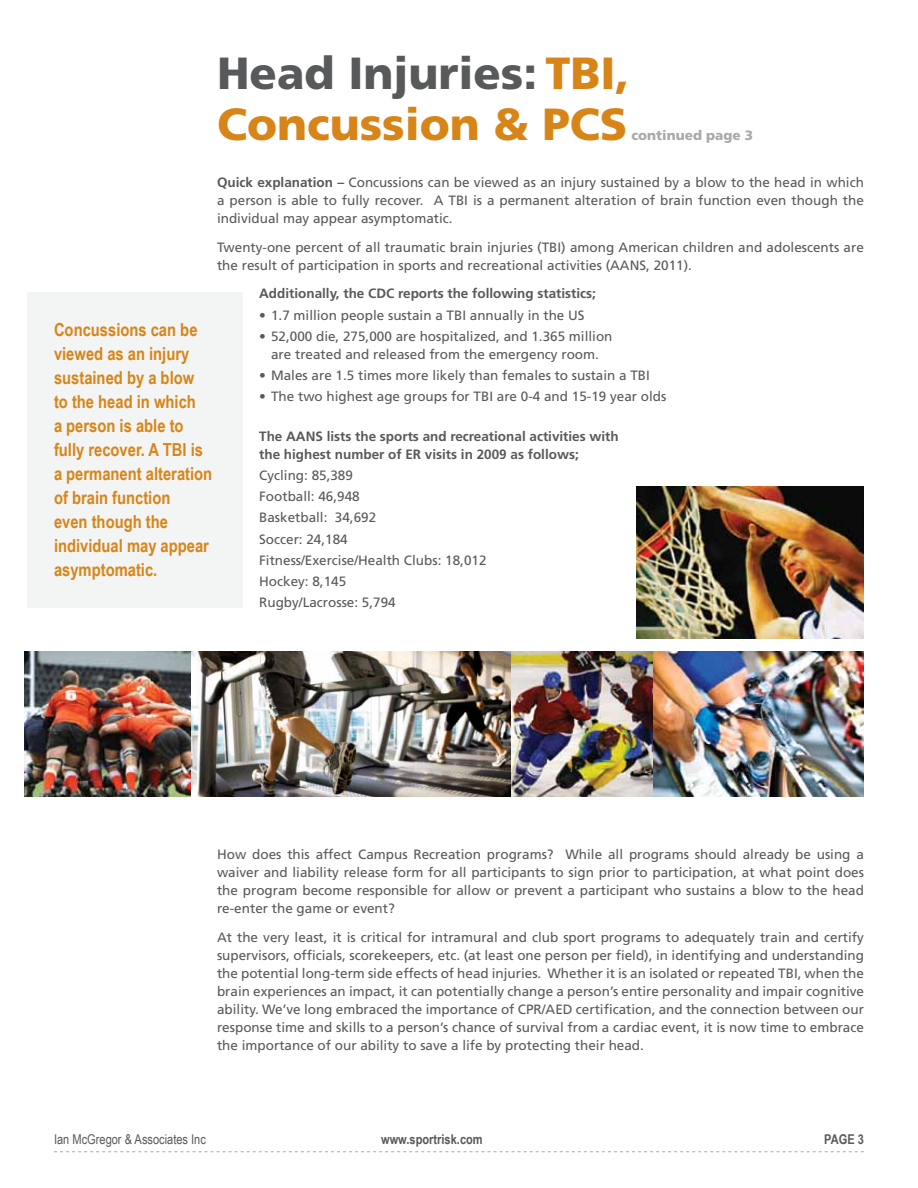
<style>
.page{position:relative;width:918px;height:1188px;background:#fff}
.page>*{position:absolute;margin:0;border:0;box-sizing:border-box;transform-origin:0 0}
.t1{font:900 45px/51px "Frutiger";color:#d78518}
.t2{font:700 18px/24px "Arial Narrow";color:#d78518}
.t3{font:13.5px/18px "Frutiger";color:#58595b;text-align:justify}
.t4{font:700 13.5px/18px "Frutiger";color:#58595b}
.t5{font:13.5px "Arial Narrow";color:#58595b}
.t6{font:700 13.5px "Arial Narrow";color:#58595b}
.t7{font:900 13.5px "Frutiger";color:#a7a9ac}
.s1{color:#58595b}
.s2{font-weight:700}
</style>
<div class="page">
<div style="left:27px;top:292px;width:216px;height:316px;background:#f3f4f4"></div>
<img style="left:25px;top:651px;width:428px;height:145px">
<img style="left:453px;top:651px;width:200px;height:145px">
<svg style="left:54px;top:1151px;width:810px;height:1px"></svg>
<img style="left:653px;top:651px;width:211px;height:145px">
<img style="left:636px;top:486px;width:228px;height:153px">
<h1 class="t1" style="left:217px;top:47px;width:414px"><span class="s1">Head Injuries:</span> TBI,<br>Concussion &amp; PCS</h1>
<p class="t7" style="left:632px;top:127px;width:123px">continued page 3</p>
<p class="t3" style="left:217px;top:173px;width:648px"><span class="s2">Quick explanation –</span> Concussions can be viewed as an injury sustained by a blow to the head in which a person is able to fully recover. A TBI is a permanent alteration of brain function even though the individual may appear asymptomatic.</p>
<p class="t3" style="left:217px;top:238px;width:648px">Twenty-one percent of all traumatic brain injuries (TBI) among American children and adolescents are the result of participation in sports and recreational activities (AANS, 2011).</p>
<p class="t4" style="left:259px;top:285px;width:338px">Additionally, the CDC reports the following statistics;</p>
<p class="t3" style="left:259px;top:306px;width:327px">• 1.7 million people sustain a TBI annually in the US</p>
<p class="t3" style="left:259px;top:327px;width:355px;text-align:center">• 52,000 die, 275,000 are hospitalized, and 1.365 million are treated and released from the emergency room.</p>
<p class="t3" style="left:259px;top:366px;width:392px">• Males are 1.5 times more likely than females to sustain a TBI</p>
<p class="t3" style="left:259px;top:388px;width:409px">• The two highest age groups for TBI are 0-4 and 15-19 year olds</p>
<p class="t4" style="left:259px;top:427px;width:361px">The AANS lists the sports and recreational activities with the highest number of ER visits in 2009 as follows;</p>
<p class="t3" style="left:259px;top:464px;width:229px;line-height:21.3px;text-align:left">Cycling: 85,389<br>Football: 46,948<br>Basketball: 34,692<br>Soccer: 24,184<br>Fitness/Exercise/Health Clubs: 18,012<br>Hockey: 8,145<br>Rugby/Lacrosse: 5,794</p>
<h2 class="t2" style="left:54px;top:317px;width:160px">Concussions can be viewed as an injury sustained by a blow to the head in which<br>a person is able to fully recover. A TBI is a permanent alteration of brain function<br>even though the individual may appear asymptomatic.</h2>
<p class="t3" style="left:217px;top:845px;width:648px">How does this affect Campus Recreation programs? While all programs should already be using a waiver and liability release form for all participants to sign prior to participation, at what point does the program become responsible for allow or prevent a participant who sustains a blow to the head re-enter the game or event?</p>
<p class="t3" style="left:217px;top:928px;width:648px">At the very least, it is critical for intramural and club sport programs to adequately train and certify supervisors, officials, scorekeepers, etc. (at least one person per field), in identifying and understanding the potential long-term side effects of head injuries. Whether it is an isolated or repeated TBI, when the brain experiences an impact, it can potentially change a person’s entire personality and impair cognitive ability. We’ve long embraced the importance of CPR/AED certification, and the connection between our response time and skills to a person’s chance of survival from a cardiac event, it is now time to embrace the importance of our ability to save a life by protecting their head.</p>
<p class="t5" style="left:54px;top:1129px;width:153px">Ian McGregor &amp; Associates Inc</p>
<p class="t6" style="left:381px;top:1129px;width:103px">www.sportrisk.com</p>
<p class="t6" style="left:824px;top:1129px;width:41px">PAGE 3</p>
</div>
